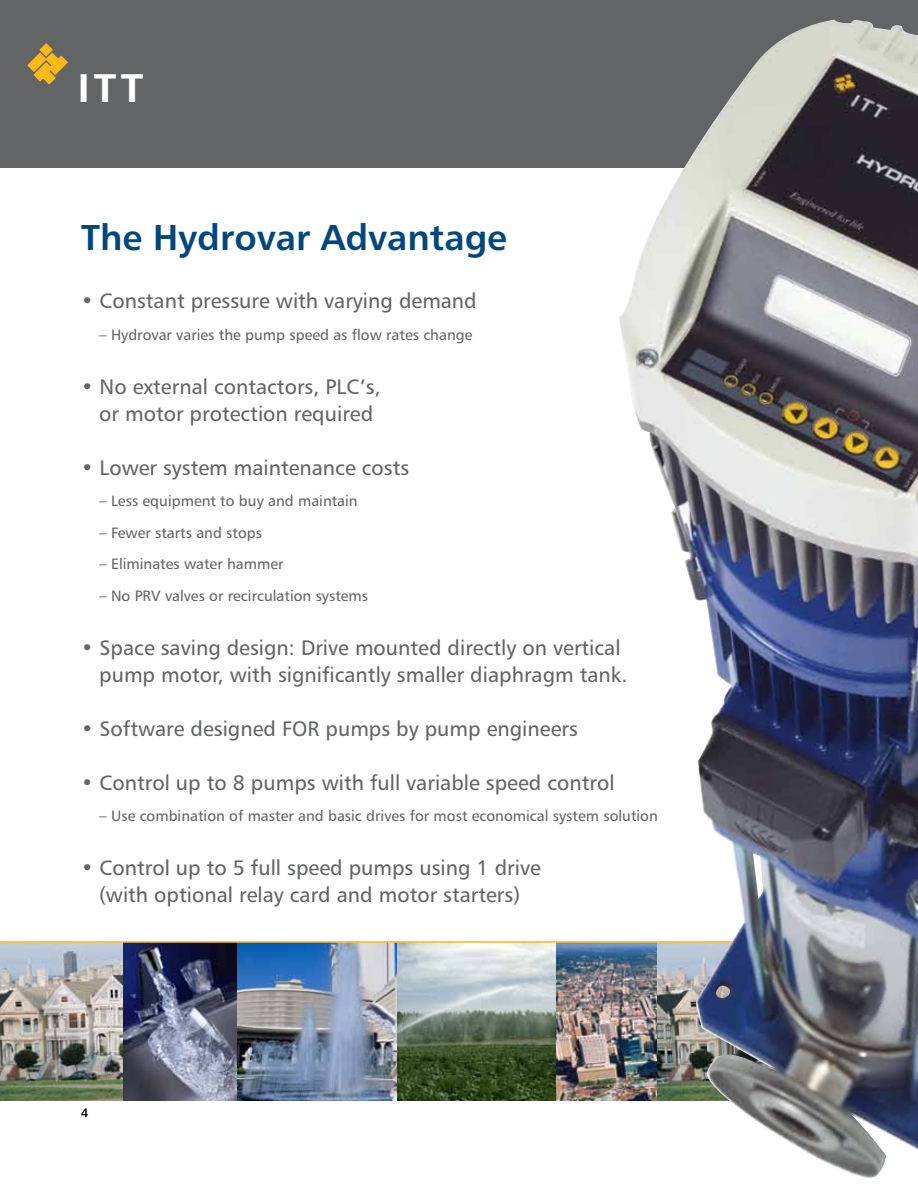
<style>
.page{position:relative;width:918px;height:1188px;background:#fff}
.page>*{position:absolute;margin:0;border:0;box-sizing:border-box;transform-origin:0 0}
.t1{font:40.05px "Humanist 777 BT Bold B";color:#fff;scale:1.08 1}
.t2{font:36px "Humanist 777 BT Bold B";color:#00467f}
.t3{font:21px/27px "Humanist 777 BT Roman B";color:#636466;text-align:center}
.t4{font:15px "Humanist 777 BT Roman B";color:#636466}
.t5{font:12px "Humanist 777 BT Bold B";color:#000}
</style>
<div class="page">
<div style="left:0;top:0;width:918px;height:168px;background:#636466"></div>
<svg style="left:28px;top:44px;width:40px;height:41px"></svg>
<img style="left:397px;top:943px;width:222px;height:158px">
<img style="left:0;top:943px;width:397px;height:158px">
<hr style="left:0;top:941px;width:657px;height:2px;background:#fdba12">
<img style="left:619px;top:19px;width:299px;height:1159px">
<h1 class="t1" style="left:78px;top:63px;width:63px">ITT</h1>
<h2 class="t2" style="left:81px;top:215px;width:427px">The Hydrovar Advantage</h2>
<p class="t3" style="left:81px;top:287px;width:397px">• Constant pressure with varying demand</p>
<p class="t4" style="left:99px;top:325px;width:375px">– Hydrovar varies the pump speed as flow rates change</p>
<p class="t3" style="left:81px;top:373px;width:301px">• No external contactors, PLC’s, or motor protection required</p>
<p class="t3" style="left:81px;top:454px;width:330px">• Lower system maintenance costs</p>
<p class="t4" style="left:99px;top:492px;width:260px">– Less equipment to buy and maintain</p>
<p class="t4" style="left:99px;top:523px;width:164px">– Fewer starts and stops</p>
<p class="t4" style="left:99px;top:555px;width:186px">– Eliminates water hammer</p>
<p class="t4" style="left:99px;top:586px;width:270px">– No PRV valves or recirculation systems</p>
<p class="t3" style="left:99px;top:634px;width:530px;text-align:left;text-indent:-18px">• Space saving design: Drive mounted directly on vertical pump motor, with significantly smaller diaphragm tank.</p>
<p class="t3" style="left:81px;top:715px;width:498px">• Software designed FOR pumps by pump engineers</p>
<p class="t3" style="left:81px;top:769px;width:535px">• Control up to 8 pumps with full variable speed control</p>
<p class="t4" style="left:99px;top:807px;width:560px">– Use combination of master and basic drives for most economical system solution</p>
<p class="t3" style="left:81px;top:854px;width:461px">• Control up to 5 full speed pumps using 1 drive (with optional relay card and motor starters)</p>
<p class="t5" style="left:81px;top:1105px;width:9px">4</p>
</div>
